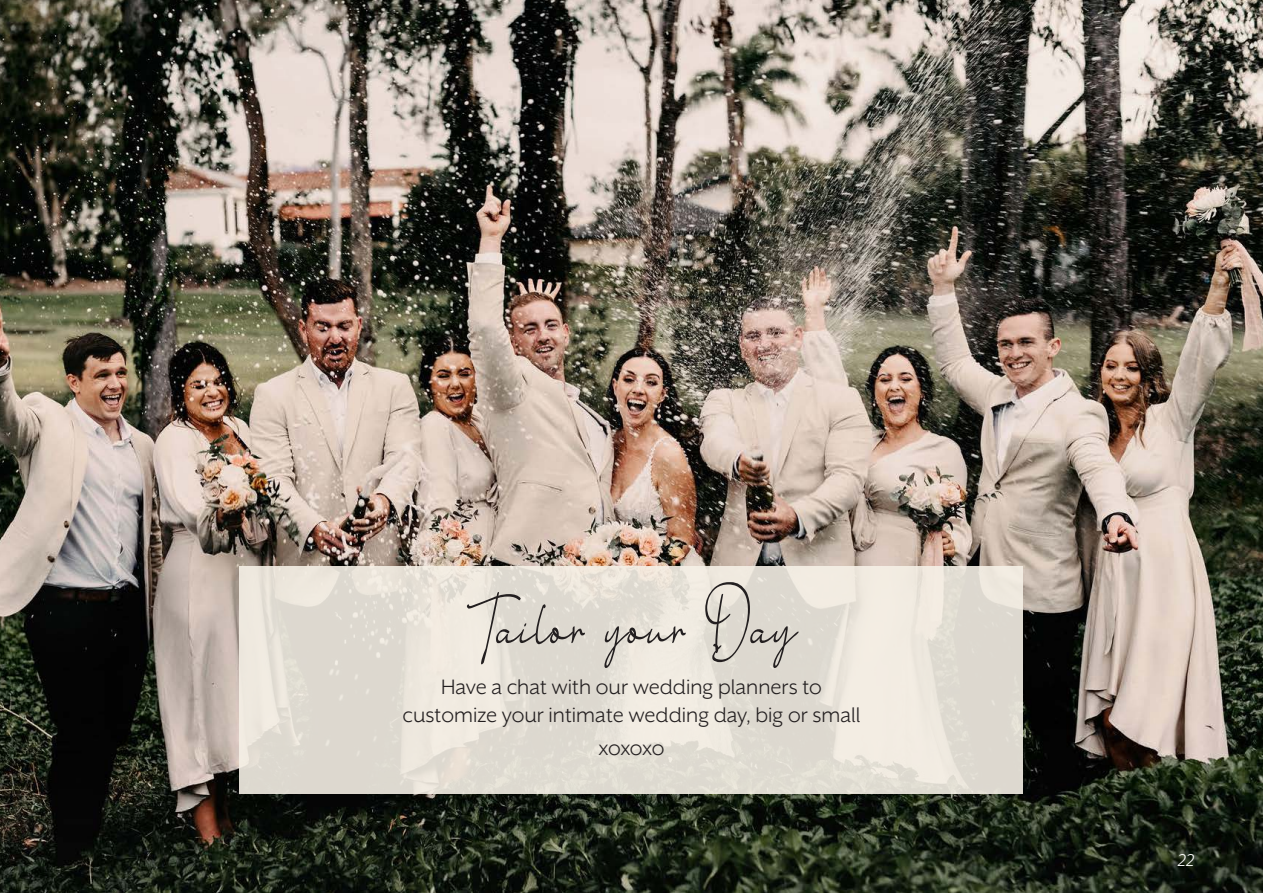
<style>
.page{position:relative;width:1263px;height:893px;background:#fff}
.page>*{position:absolute;margin:0;border:0;box-sizing:border-box;transform-origin:0 0}
.t1{font:75px "Little Queen Signature";color:#231f20}
.BULLET_LIST{font:24px/28.8px "Mr Eaves XL San OT";color:#231f20;text-align:center}
.BODY{font:italic 19.5px "Mr Eaves XL San OT";color:#fff}
</style>
<div class="page">
<img style="left:0;top:0;width:1263px;height:893px">
<div style="left:240px;top:567px;width:783px;height:227px;background:linear-gradient(to right,#e4dfd5,#e7e2d8)"></div>
<p class="t1" style="left:468px;top:573px;width:328px">Tailor your Day</p>
<p class="BULLET_LIST" style="left:402px;top:672px;width:459px">Have a chat with our wedding planners to customize your intimate wedding day, big or small</p>
<p class="BULLET_LIST" style="left:599px;top:734px;width:67px">xoxoxo</p>
<p class="BODY" style="left:1178px;top:850px;width:18px">22</p>
</div>
